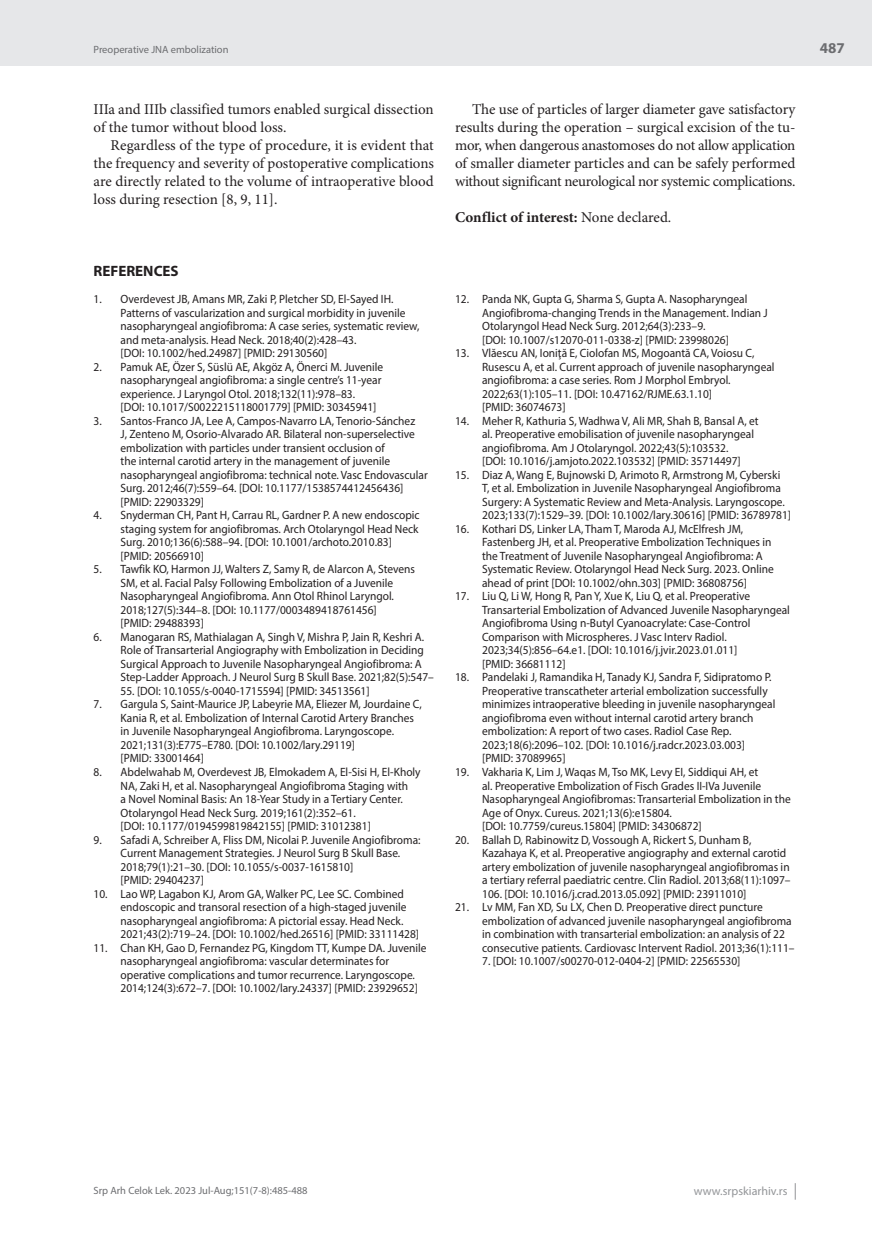
<style>
.page{position:relative;width:872px;height:1234px;background:#fff}
.page>*{position:absolute;margin:0;border:0;box-sizing:border-box;transform-origin:0 0}
.t1{font:15px/18px "Minion Pro";letter-spacing:-.005em;color:#231f20;text-align:justify}
.t2{font:700 15px "Minion Pro";color:#231f20}
.t3{font:700 15px "Myriad Pro";color:#231f20}
.t4{font:700 15px "Myriad Pro";color:#6c6d70}
.t5{font:12px/13.5px "Myriad Pro";color:#231f20;scale:.95 1}
.t6{font:12px "Myriad Pro";color:#939598}
.t7{font:10.5px "Myriad Pro";color:#6c6d70}
.s1{font-weight:400}
</style>
<div class="page">
<div style="left:0;top:0;width:872px;height:66px;background:#e6e7e9"></div>
<svg style="left:795px;top:1183px;width:1px;height:16px"></svg>
<p class="t7" style="left:94px;top:43px;width:136px">Preoperative JNA embolization</p>
<p class="t1" style="left:94px;top:100px;width:342px">IIIa and IIIb classified tumors enabled surgical dissection of the tumor without blood loss.</p>
<p class="t1" style="left:94px;top:136px;width:342px;text-indent:17px">Regardless of the type of procedure, it is evident that the frequency and severity of postoperative complications are directly related to the volume of intraoperative blood loss during resection [8, 9, 11].</p>
<p class="t3" style="left:94px;top:261px;width:87px">REFERENCES</p>
<p class="t5" style="left:121px;top:292px;width:316px;text-indent:-27px">1. Overdevest JB, Amans MR, Zaki P, Pletcher SD, El-Sayed IH.<br>Patterns of vascularization and surgical morbidity in juvenile nasopharyngeal angiofibroma: A case series, systematic review, and meta-analysis. Head Neck. 2018;40(2):428–43.<br>[DOI: 10.1002/hed.24987] [PMID: 29130560]</p>
<p class="t5" style="left:121px;top:359px;width:278px;text-indent:-27px">2. Pamuk AE, Özer S, Süslü AE, Akgöz A, Önerci M. Juvenile nasopharyngeal angiofibroma: a single centre’s 11-year experience. J Laryngol Otol. 2018;132(11):978–83.<br>[DOI: 10.1017/S0022215118001779] [PMID: 30345941]</p>
<p class="t5" style="left:121px;top:413px;width:325px;text-indent:-27px">3. Santos-Franco JA, Lee A, Campos-Navarro LA, Tenorio-Sánchez<br>J, Zenteno M, Osorio-Alvarado AR. Bilateral non-superselective embolization with particles under transient occlusion of<br>the internal carotid artery in the management of juvenile nasopharyngeal angiofibroma: technical note. Vasc Endovascular Surg. 2012;46(7):559–64. [DOI: 10.1177/1538574412456436] [PMID: 22903329]</p>
<p class="t5" style="left:121px;top:508px;width:316px;text-indent:-27px">4. Snyderman CH, Pant H, Carrau RL, Gardner P. A new endoscopic staging system for angiofibromas. Arch Otolaryngol Head Neck Surg. 2010;136(6):588–94. [DOI: 10.1001/archoto.2010.83] [PMID: 20566910]</p>
<p class="t5" style="left:121px;top:562px;width:311px;text-indent:-27px">5. Tawfik KO, Harmon JJ, Walters Z, Samy R, de Alarcon A, Stevens SM, et al. Facial Palsy Following Embolization of a Juvenile Nasopharyngeal Angiofibroma. Ann Otol Rhinol Laryngol.<br>2018;127(5):344–8. [DOI: 10.1177/0003489418761456]<br>[PMID: 29488393]</p>
<p class="t5" style="left:121px;top:629px;width:331px;text-indent:-27px">6. Manogaran RS, Mathialagan A, Singh V, Mishra P, Jain R, Keshri A.<br>Role of Transarterial Angiography with Embolization in Deciding Surgical Approach to Juvenile Nasopharyngeal Angiofibroma: A Step-Ladder Approach. J Neurol Surg B Skull Base. 2021;82(5):547–</p>
<p class="t5" style="left:121px;top:683px;width:264px">55. [DOI: 10.1055/s-0040-1715594] [PMID: 34513561]</p>
<p class="t5" style="left:121px;top:697px;width:318px;text-indent:-27px">7. Gargula S, Saint-Maurice JP, Labeyrie MA, Eliezer M, Jourdaine C, Kania R, et al. Embolization of Internal Carotid Artery Branches in Juvenile Nasopharyngeal Angiofibroma. Laryngoscope.<br>2021;131(3):E775–E780. [DOI: 10.1002/lary.29119]<br>[PMID: 33001464]</p>
<p class="t5" style="left:121px;top:764px;width:317px;text-indent:-27px">8. Abdelwahab M, Overdevest JB, Elmokadem A, El-Sisi H, El-Kholy NA, Zaki H, et al. Nasopharyngeal Angiofibroma Staging with<br>a Novel Nominal Basis: An 18-Year Study in a Tertiary Center.<br>Otolaryngol Head Neck Surg. 2019;161(2):352–61.<br>[DOI: 10.1177/0194599819842155] [PMID: 31012381]</p>
<p class="t5" style="left:121px;top:832px;width:317px;text-indent:-27px">9. Safadi A, Schreiber A, Fliss DM, Nicolai P. Juvenile Angiofibroma:<br>Current Management Strategies. J Neurol Surg B Skull Base.<br>2018;79(1):21–30. [DOI: 10.1055/s-0037-1615810]<br>[PMID: 29404237]</p>
<p class="t5" style="left:121px;top:886px;width:316px;text-indent:-27px">10. Lao WP, Lagabon KJ, Arom GA, Walker PC, Lee SC. Combined endoscopic and transoral resection of a high-staged juvenile nasopharyngeal angiofibroma: A pictorial essay. Head Neck.<br>2021;43(2):719–24. [DOI: 10.1002/hed.26516] [PMID: 33111428]</p>
<p class="t5" style="left:121px;top:940px;width:324px;text-indent:-27px">11. Chan KH, Gao D, Fernandez PG, Kingdom TT, Kumpe DA. Juvenile nasopharyngeal angiofibroma: vascular determinates for operative complications and tumor recurrence. Laryngoscope.<br>2014;124(3):672–7. [DOI: 10.1002/lary.24337] [PMID: 23929652]</p>
<p class="t1" style="left:455px;top:100px;width:342px;text-indent:17px">The use of particles of larger diameter gave satisfactory results during the operation – surgical excision of the tu&shy;mor, when dangerous anastomoses do not allow application of smaller diameter particles and can be safely performed without significant neurological nor systemic complications.</p>
<p class="t2" style="left:455px;top:206px;width:218px">Conflict of interest: <span class="s1">None declared.</span></p>
<p class="t5" style="left:482px;top:292px;width:302px;text-indent:-27px">12. Panda NK, Gupta G, Sharma S, Gupta A. Nasopharyngeal Angiofibroma-changing Trends in the Management. Indian J Otolaryngol Head Neck Surg. 2012;64(3):233–9.<br>[DOI: 10.1007/s12070-011-0338-z] [PMID: 23998026]</p>
<p class="t5" style="left:482px;top:346px;width:309px;text-indent:-27px">13. Vlăescu AN, Ioniţă E, Ciolofan MS, Mogoantă CA, Voiosu C, Rusescu A, et al. Current approach of juvenile nasopharyngeal angiofibroma: a case series. Rom J Morphol Embryol.<br>2022;63(1):105–11. [DOI: 10.47162/RJME.63.1.10]<br>[PMID: 36074673]</p>
<p class="t5" style="left:482px;top:413px;width:292px;text-indent:-27px">14. Meher R, Kathuria S, Wadhwa V, Ali MR, Shah B, Bansal A, et al. Preoperative emobilisation of juvenile nasopharyngeal angiofibroma. Am J Otolaryngol. 2022;43(5):103532.<br>[DOI: 10.1016/j.amjoto.2022.103532] [PMID: 35714497]</p>
<p class="t5" style="left:482px;top:467px;width:327px;text-indent:-27px">15. Diaz A, Wang E, Bujnowski D, Arimoto R, Armstrong M, Cyberski<br>T, et al. Embolization in Juvenile Nasopharyngeal Angiofibroma Surgery: A Systematic Review and Meta-Analysis. Laryngoscope.<br>2023;133(7):1529–39. [DOI: 10.1002/lary.30616] [PMID: 36789781]</p>
<p class="t5" style="left:482px;top:521px;width:308px;text-indent:-27px">16. Kothari DS, Linker LA, Tham T, Maroda AJ, McElfresh JM, Fastenberg JH, et al. Preoperative Embolization Techniques in the Treatment of Juvenile Nasopharyngeal Angiofibroma: A Systematic Review. Otolaryngol Head Neck Surg. 2023. Online ahead of print [DOI: 10.1002/ohn.303] [PMID: 36808756]</p>
<p class="t5" style="left:482px;top:589px;width:325px;text-indent:-27px">17. Liu Q, Li W, Hong R, Pan Y, Xue K, Liu Q, et al. Preoperative Transarterial Embolization of Advanced Juvenile Nasopharyngeal Angiofibroma Using n-Butyl Cyanoacrylate: Case-Control Comparison with Microspheres. J Vasc Interv Radiol.<br>2023;34(5):856–64.e1. [DOI: 10.1016/j.jvir.2023.01.011]<br>[PMID: 36681112]</p>
<p class="t5" style="left:482px;top:670px;width:310px;text-indent:-27px">18. Pandelaki J, Ramandika H, Tanady KJ, Sandra F, Sidipratomo P.<br>Preoperative transcatheter arterial embolization successfully minimizes intraoperative bleeding in juvenile nasopharyngeal angiofibroma even without internal carotid artery branch embolization: A report of two cases. Radiol Case Rep.<br>2023;18(6):2096–102. [DOI: 10.1016/j.radcr.2023.03.003] [PMID: 37089965]</p>
<p class="t5" style="left:482px;top:764px;width:326px;text-indent:-27px">19. Vakharia K, Lim J, Waqas M, Tso MK, Levy EI, Siddiqui AH, et<br>al. Preoperative Embolization of Fisch Grades II-IVa Juvenile Nasopharyngeal Angiofibromas: Transarterial Embolization in the Age of Onyx. Cureus. 2021;13(6):e15804.<br>[DOI: 10.7759/cureus.15804] [PMID: 34306872]</p>
<p class="t5" style="left:482px;top:832px;width:326px;text-indent:-27px">20. Ballah D, Rabinowitz D, Vossough A, Rickert S, Dunham B, Kazahaya K, et al. Preoperative angiography and external carotid artery embolization of juvenile nasopharyngeal angiofibromas in a tertiary referral paediatric centre. Clin Radiol. 2013;68(11):1097– 106. [DOI: 10.1016/j.crad.2013.05.092] [PMID: 23911010]</p>
<p class="t5" style="left:482px;top:899px;width:330px;text-indent:-27px">21. Lv MM, Fan XD, Su LX, Chen D. Preoperative direct puncture embolization of advanced juvenile nasopharyngeal angiofibroma in combination with transarterial embolization: an analysis of 22 consecutive patients. Cardiovasc Intervent Radiol. 2013;36(1):111–</p>
<p class="t5" style="left:482px;top:953px;width:273px">7. [DOI: 10.1007/s00270-012-0404-2] [PMID: 22565530]</p>
<p class="t4" style="left:820px;top:38px;width:26px">487</p>
<p class="t7" style="left:94px;top:1184px;width:216px">Srp Arh Celok Lek. 2023 Jul-Aug;151(7-8):485-488</p>
<p class="t6" style="left:694px;top:1183px;width:95px">www.srpskiarhiv.rs</p>
</div>
